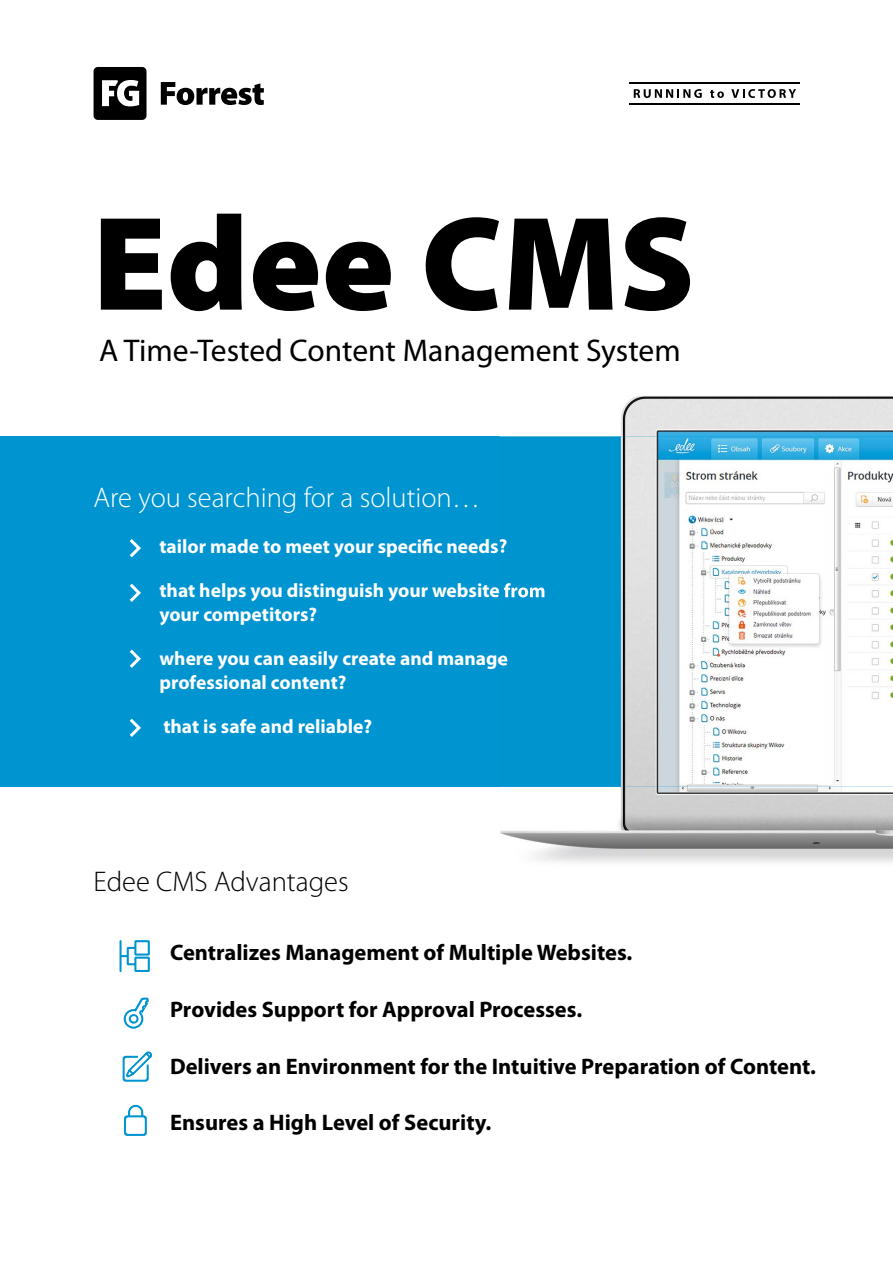
<style>
.page{position:relative;width:893px;height:1263px;background:#fff}
.page>*{position:absolute;margin:0;border:0;box-sizing:border-box;transform-origin:0 0}
.t1{font:900 135px "Myriad Pro";color:#000}
.t2{font:31.5px "Myriad Pro";color:#000}
.t3{font:300 28.5px "Myriad Pro";color:#fff}
.t4{font:300 28.5px "Myriad Pro";color:#000}
.t5{font:700 22.5px "Myriad Pro";color:#000}
.t6{font:700 19.5px/23.4px "Myriad Pro";color:#fff}
</style>
<div class="page">
<div style="left:0;top:437px;width:893px;height:350px;background:#0094d0"></div>
<svg style="left:130px;top:539px;width:11px;height:18px"></svg>
<svg style="left:130px;top:584px;width:11px;height:18px"></svg>
<svg style="left:130px;top:649px;width:11px;height:19px"></svg>
<svg style="left:130px;top:719px;width:11px;height:18px"></svg>
<svg style="left:119px;top:940px;width:31px;height:32px"></svg>
<svg style="left:124px;top:997px;width:25px;height:32px"></svg>
<img style="left:500px;top:396px;width:393px;height:466px">
<img style="left:500px;top:437px;width:393px;height:350px">
<img style="left:500px;top:538px;width:7px;height:19px">
<img style="left:500px;top:583px;width:46px;height:18px">
<img style="left:500px;top:651px;width:8px;height:19px">
<svg style="left:124px;top:1105px;width:23px;height:31px"></svg>
<svg style="left:123px;top:1051px;width:30px;height:31px"></svg>
<svg style="left:94px;top:67px;width:52px;height:53px"></svg>
<svg style="left:161px;top:82px;width:103px;height:23px"></svg>
<svg style="left:634px;top:89px;width:68px;height:9px"></svg>
<svg style="left:710px;top:90px;width:14px;height:8px"></svg>
<svg style="left:731px;top:89px;width:65px;height:9px"></svg>
<hr style="left:629px;top:103px;width:170px;height:2px;background:#000">
<hr style="left:629px;top:82px;width:170px;height:2px;background:#000">
<h1 class="t1" style="left:92px;top:187px;width:604px">Edee CMS</h1>
<h2 class="t2" style="left:99px;top:333px;width:583px">A Time-Tested Content Management System</h2>
<h3 class="t3" style="left:94px;top:481px;width:388px">Are you searching for a solution…</h3>
<p class="t6" style="left:159px;top:534px;width:349px">tailor made to meet your specific needs?</p>
<p class="t6" style="left:159px;top:579px;width:388px">that helps you distinguish your website from your competitors?</p>
<p class="t6" style="left:159px;top:647px;width:350px">where you can easily create and manage professional content?</p>
<p class="t6" style="left:163px;top:715px;width:210px">that is safe and reliable?</p>
<h3 class="t4" style="left:94px;top:866px;width:257px">Edee CMS Advantages</h3>
<p class="t5" style="left:170px;top:940px;width:464px">Centralizes Management of Multiple Websites.</p>
<p class="t5" style="left:170px;top:997px;width:414px">Provides Support for Approval Processes.</p>
<p class="t5" style="left:170px;top:1053px;width:647px">Delivers an Environment for the Intuitive Preparation of Content.</p>
<p class="t5" style="left:170px;top:1110px;width:323px">Ensures a High Level of Security.</p>
</div>
